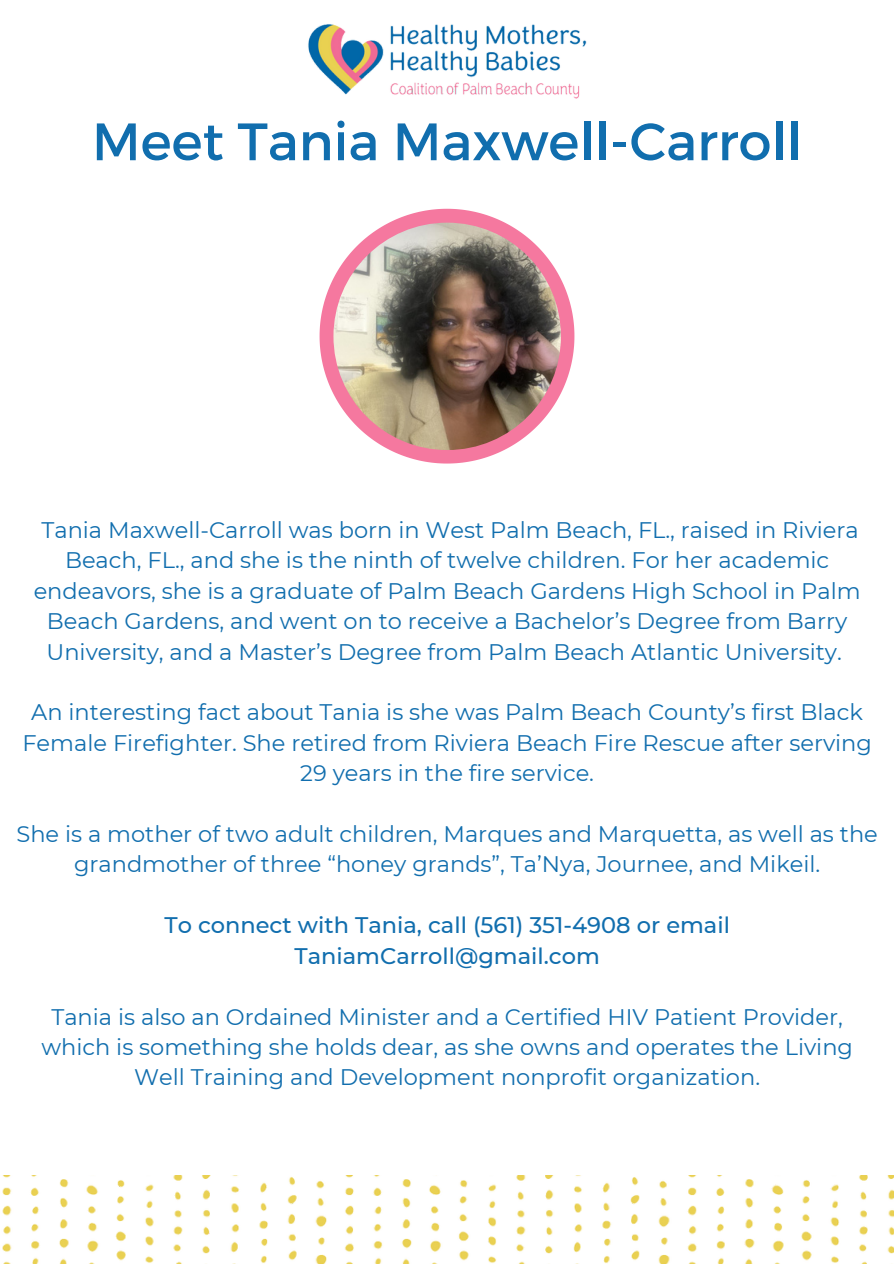
<style>
.page{position:relative;width:894px;height:1264px;background:#fff}
.page>*{position:absolute;margin:0;border:0;box-sizing:border-box;transform-origin:0 0}
.t1{font:52.5px "Montserrat";color:#116eae}
.t2{font:22.5px/30.5px "Montserrat";color:#116eae;text-align:center}
.t3{font:500 22.5px/30.5px "Montserrat";color:#116eae;text-align:center}
</style>
<div class="page">
<img style="left:308px;top:24px;width:279px;height:75px">
<svg style="left:319px;top:209px;width:255px;height:254px"></svg>
<img style="left:333px;top:223px;width:227px;height:227px;border-radius:50%">
<img style="left:2px;top:1175px;width:891px;height:88px">
<h1 class="t1" style="left:92px;top:107px;width:711px">Meet Tania Maxwell-Carroll</h1>
<p class="t2" style="left:34px;top:514px;width:828px">Tania Maxwell-Carroll was born in West Palm Beach, FL., raised in Riviera Beach, FL., and she is the ninth of twelve children. For her academic endeavors, she is a graduate of Palm Beach Gardens High School in Palm Beach Gardens, and went on to receive a Bachelor’s Degree from Barry University, and a Master’s Degree from Palm Beach Atlantic University.</p>
<p class="t2" style="left:22px;top:697px;width:850px">An interesting fact about Tania is she was Palm Beach County’s first Black<br>Female Firefighter. She retired from Riviera Beach Fire Rescue after serving<br>29 years in the fire service.</p>
<p class="t2" style="left:17px;top:818px;width:862px">She is a mother of two adult children, Marques and Marquetta, as well as the grandmother of three “honey grands”, Ta’Nya, Journee, and Mikeil.</p>
<p class="t3" style="left:164px;top:910px;width:567px">To connect with Tania, call (561) 351-4908 or email<br>TaniamCarroll@gmail.com</p>
<p class="t2" style="left:41px;top:1001px;width:813px">Tania is also an Ordained Minister and a Certified HIV Patient Provider, which is something she holds dear, as she owns and operates the Living<br>Well Training and Development nonprofit organization.</p>
</div>
